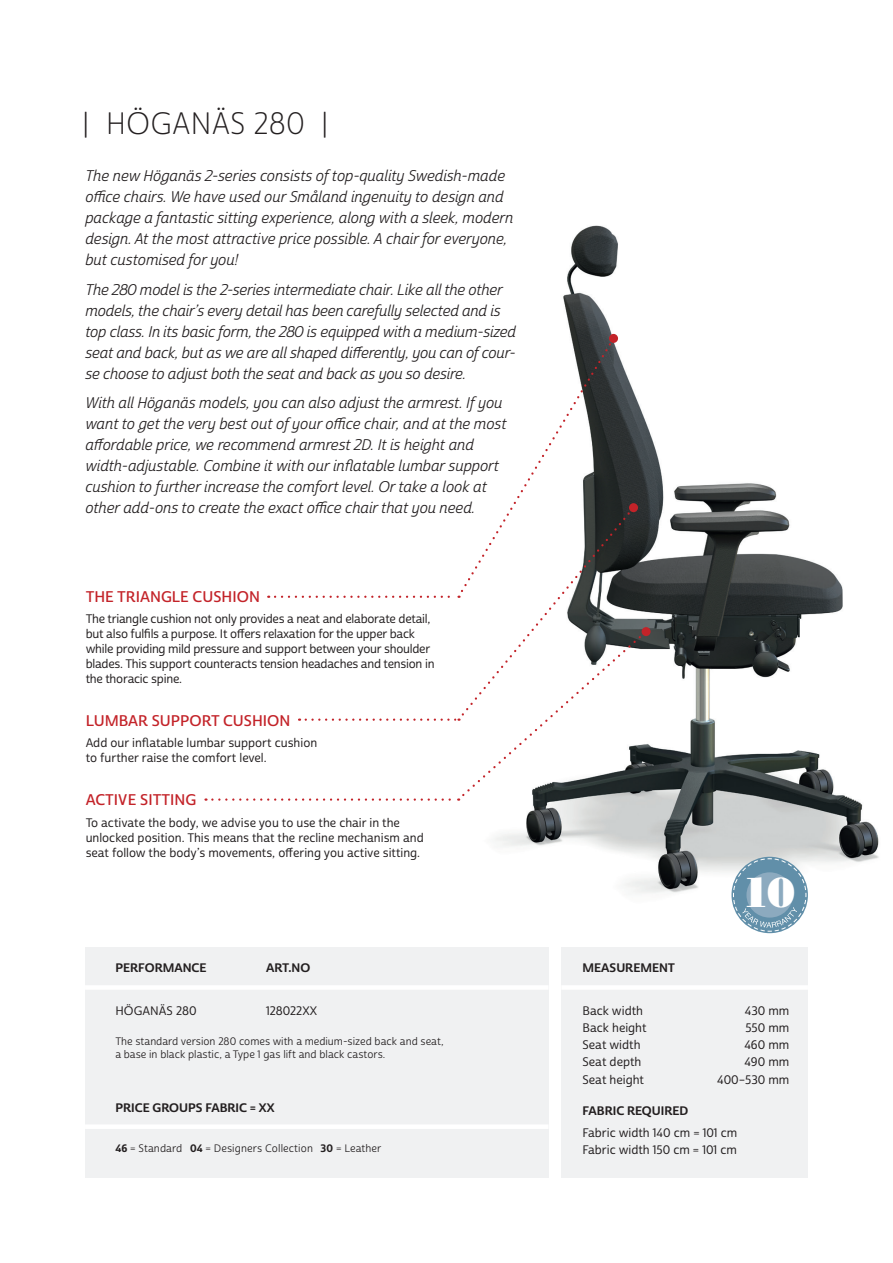
<style>
.page{position:relative;width:893px;height:1263px;background:#fff}
.page>*{position:absolute;margin:0;border:0;box-sizing:border-box;transform-origin:0 0}
.t1{font:42px "Bodoni Poster";color:#fff}
.t2{font:30px "Cabrito Sans Nor Lig";color:#231f20}
.t3{font:15px/21px "Cabrito Sans Nor Reg It";letter-spacing:-.01em;color:#231f20}
.t4{font:15px "Cabrito Sans Nor Dem";color:#c32329}
.t5{font:12px/15px "Cabrito Sans Nor Med";color:#231f20}
.t6{font:12px/15px "Cabrito Sans Nor Med";letter-spacing:-.02em;color:#231f20}
.t7{font:12px "Cabrito Sans Nor Bol";color:#231f20}
.t8{font:10.5px/13.5px "Cabrito Sans Nor Reg";color:#231f20}
.s1{font-family:"Cabrito Sans Nor Bol"}
</style>
<div class="page">
<img style="left:495px;top:225px;width:384px;height:682px">
<div style="left:85px;top:947px;width:464px;height:231px;background:#f0f1f2"></div>
<div style="left:561px;top:947px;width:247px;height:231px;background:#f0f1f2"></div>
<div style="left:85px;top:985px;width:464px;height:5px;background:#fff"></div>
<div style="left:85px;top:1124px;width:464px;height:5px;background:#fff"></div>
<div style="left:561px;top:985px;width:247px;height:5px;background:#fff"></div>
<div style="left:609px;top:334px;width:9px;height:9px;background:#c32329;border-radius:50%"></div>
<svg style="left:212px;top:337px;width:435px;height:464px"></svg>
<div style="left:642px;top:627px;width:9px;height:9px;background:#c32329;border-radius:50%"></div>
<svg style="left:733px;top:858px;width:73px;height:74px;background:#8dadc0"></svg>
<h2 class="t2" style="left:82px;top:106px;width:247px">| HÖGANÄS 280 |</h2>
<p class="t3" style="left:85px;top:166px;width:430px">The new Höganäs 2-series consists of top-quality Swedish-made office chairs. We have used our Småland ingenuity to design and package a fantastic sitting experience, along with a sleek, modern design. At the most attractive price possible. A chair for everyone, but customised for you!</p>
<p class="t3" style="left:85px;top:279px;width:432px">The 280 model is the 2-series intermediate chair. Like all the other models, the chair’s every detail has been carefully selected and is top class. In its basic form, the 280 is equipped with a medium-sized seat and back, but as we are all shaped differently, you can of cour&shy;se choose to adjust both the seat and back as you so desire.</p>
<p class="t3" style="left:85px;top:393px;width:423px">With all Höganäs models, you can also adjust the armrest. If you want to get the very best out of your office chair, and at the most affordable price, we recommend armrest 2D. It is height and width-adjustable. Combine it with our inflatable lumbar support cushion to further increase the comfort level. Or take a look at other add-ons to create the exact office chair that you need.</p>
<p class="t4" style="left:86px;top:587px;width:176px">THE TRIANGLE CUSHION</p>
<p class="t6" style="left:86px;top:612px;width:350px">The triangle cushion not only provides a neat and elaborate detail, but also fulfils a purpose. It offers relaxation for the upper back while providing mild pressure and support between your shoulder blades. This support counteracts tension headaches and tension in the thoracic spine.</p>
<p class="t4" style="left:86px;top:712px;width:206px">LUMBAR SUPPORT CUSHION</p>
<p class="t5" style="left:86px;top:736px;width:233px">Add our inflatable lumbar support cushion to further raise the comfort level.</p>
<p class="t4" style="left:86px;top:791px;width:112px">ACTIVE SITTING</p>
<p class="t5" style="left:86px;top:815px;width:340px">To activate the body, we advise you to use the chair in the unlocked position. This means that the recline mechanism and seat follow the body’s movements, offering you active sitting.</p>
<p class="t7" style="left:115px;top:960px;width:93px">PERFORMANCE</p>
<p class="t5" style="left:115px;top:1003px;width:83px">HÖGANÄS 280</p>
<p class="t8" style="left:115px;top:1034px;width:330px">The standard version 280 comes with a medium-sized back and seat, a base in black plastic, a Type 1 gas lift and black castors.</p>
<p class="t7" style="left:266px;top:960px;width:46px">ART.NO</p>
<p class="t5" style="left:266px;top:1003px;width:53px">128022XX</p>
<p class="t7" style="left:115px;top:1100px;width:161px">PRICE GROUPS FABRIC = XX</p>
<p class="t8" style="left:115px;top:1141px;width:268px"><span class="s1">46</span> = Standard <span class="s1">04</span> = Designers Collection <span class="s1">30</span> = Leather</p>
<h1 class="t1" style="left:742px;top:867px;width:55px">10</h1>
<p class="t7" style="left:583px;top:960px;width:94px">MEASUREMENT</p>
<p class="t5" style="left:583px;top:1003px;width:62px">Back width</p>
<p class="t5" style="left:745px;top:1003px;width:46px">430 mm</p>
<p class="t5" style="left:583px;top:1020px;width:66px">Back height</p>
<p class="t5" style="left:745px;top:1020px;width:45px">550 mm</p>
<p class="t5" style="left:583px;top:1038px;width:60px">Seat width</p>
<p class="t5" style="left:744px;top:1038px;width:46px">460 mm</p>
<p class="t5" style="left:583px;top:1055px;width:60px">Seat depth</p>
<p class="t5" style="left:744px;top:1055px;width:46px">490 mm</p>
<p class="t5" style="left:583px;top:1072px;width:63px">Seat height</p>
<p class="t5" style="left:717px;top:1072px;width:74px">400–530 mm</p>
<p class="t7" style="left:583px;top:1103px;width:107px">FABRIC REQUIRED</p>
<p class="t5" style="left:583px;top:1124px;width:156px;line-height:17.2px">Fabric width 140 cm = 101 cm<br>Fabric width 150 cm = 101 cm</p>
</div>
